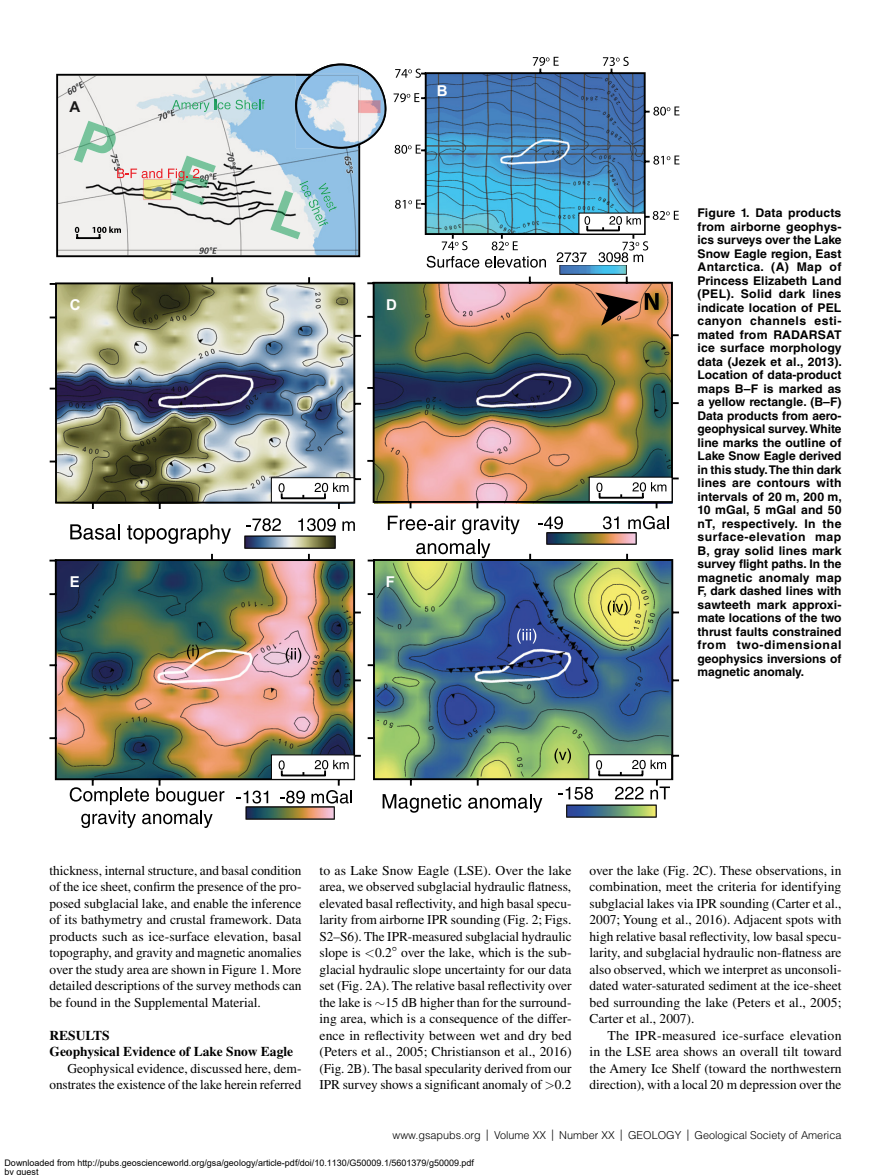
<style>
.page{position:relative;width:891px;height:1175px;background:#fff}
.page>*{position:absolute;margin:0;border:0;box-sizing:border-box;transform-origin:0 0}
.t1{font:700 15px "Arial";color:#fff}
.t2{font:700 15px "Arial";color:#181717}
.T{font:13.5px/16.5px "Times LT Std";color:#000;text-align:justify}
._2{font:700 13.5px "Times LT Std";color:#000}
._1{font:700 13.5px "Times LT Std";color:#000}
.FC{font:700 12px/13.5px "Helvetica LT Std";color:#000;text-align:justify}
.t3{font:300 10.8px "Helvetica LT Std";color:#000}
.t4{font:9px/9px "Arial";color:#000}
.s1{font-size:11.25px}
</style>
<div class="page">
<svg style="left:56px;top:74px;width:304px;height:183px;background:#cdd6db"></svg>
<svg style="left:70px;top:101px;width:10px;height:10px"></svg>
<img style="left:74px;top:121px;width:42px;height:42px">
<img style="left:172px;top:156px;width:44px;height:49px">
<img style="left:270px;top:190px;width:30px;height:49px">
<svg style="left:172px;top:100px;width:93px;height:12px"></svg>
<svg style="left:299px;top:180px;width:38px;height:46px;background:#9fcbd6"></svg>
<svg style="left:117px;top:169px;width:45px;height:9px"></svg>
<svg style="left:168px;top:169px;width:31px;height:12px"></svg>
<hr style="left:76px;top:237px;width:24px;height:2px;background:#000">
<svg style="left:75px;top:227px;width:4px;height:11px"></svg>
<svg style="left:92px;top:226px;width:29px;height:12px"></svg>
<img style="left:559px;top:268px;width:68px;height:6px">
<svg style="left:394px;top:57px;width:285px;height:211px"></svg>
<svg style="left:50px;top:277px;width:312px;height:232px;background:#969c92"></svg>
<div style="left:271px;top:477px;width:84px;height:25px;background:#fff;border:1px solid #000"></div>
<hr style="left:281px;top:497px;width:44px;height:2px;background:#000">
<svg style="left:279px;top:483px;width:6px;height:15px"></svg>
<svg style="left:315px;top:482px;width:34px;height:16px"></svg>
<img style="left:245px;top:535px;width:90px;height:13px">
<svg style="left:247px;top:518px;width:34px;height:13px"></svg>
<svg style="left:298px;top:518px;width:38px;height:13px"></svg>
<svg style="left:342px;top:521px;width:13px;height:10px"></svg>
<svg style="left:70px;top:524px;width:50px;height:15px"></svg>
<svg style="left:127px;top:524px;width:104px;height:20px"></svg>
<svg style="left:367px;top:276px;width:312px;height:233px;background:#988568"></svg>
<img style="left:546px;top:532px;width:91px;height:13px">
<svg style="left:538px;top:516px;width:25px;height:13px"></svg>
<svg style="left:603px;top:516px;width:16px;height:13px"></svg>
<svg style="left:628px;top:516px;width:41px;height:13px"></svg>
<svg style="left:388px;top:515px;width:132px;height:37px"></svg>
<div style="left:589px;top:476px;width:84px;height:26px;background:#fff;border:1px solid #000"></div>
<hr style="left:599px;top:497px;width:44px;height:1px;background:#000">
<svg style="left:596px;top:482px;width:6px;height:16px"></svg>
<svg style="left:632px;top:482px;width:34px;height:16px"></svg>
<svg style="left:595px;top:292px;width:44px;height:34px"></svg>
<svg style="left:645px;top:293px;width:14px;height:17px"></svg>
<svg style="left:50px;top:553px;width:311px;height:233px;background:#8b8471"></svg>
<div style="left:271px;top:754px;width:84px;height:26px;background:#fff;border:1px solid #000"></div>
<hr style="left:281px;top:774px;width:45px;height:2px;background:#000">
<svg style="left:279px;top:760px;width:6px;height:15px"></svg>
<svg style="left:315px;top:760px;width:34px;height:15px"></svg>
<img style="left:245px;top:806px;width:90px;height:13px">
<svg style="left:237px;top:790px;width:31px;height:13px"></svg>
<svg style="left:280px;top:790px;width:25px;height:13px"></svg>
<svg style="left:312px;top:790px;width:40px;height:13px"></svg>
<svg style="left:70px;top:787px;width:154px;height:41px"></svg>
<svg style="left:187px;top:644px;width:12px;height:15px"></svg>
<svg style="left:286px;top:648px;width:15px;height:14px"></svg>
<svg style="left:367px;top:552px;width:312px;height:234px;background:#6c8c87"></svg>
<svg style="left:383px;top:794px;width:78px;height:18px"></svg>
<svg style="left:468px;top:794px;width:74px;height:18px"></svg>
<div style="left:588px;top:754px;width:84px;height:25px;background:#fff;border:1px solid #000"></div>
<hr style="left:599px;top:774px;width:44px;height:2px;background:#000">
<svg style="left:596px;top:760px;width:6px;height:15px"></svg>
<svg style="left:632px;top:759px;width:34px;height:16px"></svg>
<img style="left:567px;top:804px;width:89px;height:13px">
<svg style="left:559px;top:786px;width:34px;height:13px"></svg>
<svg style="left:615px;top:786px;width:29px;height:13px"></svg>
<svg style="left:650px;top:786px;width:20px;height:13px"></svg>
<svg style="left:517px;top:628px;width:19px;height:15px"></svg>
<svg style="left:608px;top:600px;width:20px;height:15px"></svg>
<svg style="left:555px;top:748px;width:16px;height:15px"></svg>
<svg style="left:293px;top:63px;width:94px;height:87px"></svg>
<p class="t2" style="left:70px;top:96px;width:12px">A</p>
<p class="t1" style="left:437px;top:80px;width:12px">B</p>
<p class="t1" style="left:70px;top:294px;width:12px">C</p>
<p class="t1" style="left:386px;top:294px;width:12px">D</p>
<p class="t1" style="left:70px;top:571px;width:12px">E</p>
<p class="t1" style="left:386px;top:571px;width:11px">F</p>
<p class="FC" style="left:698px;top:206px;width:146px">Figure 1. Data products from airborne geophys&shy;ics surveys over the Lake Snow Eagle region, East Antarctica. (A) Map of Princess Elizabeth Land (PEL). Solid dark lines indicate location of PEL canyon channels esti&shy;mated from RADARSAT ice surface morphology data (Jezek et al., 2013).<br>Location of data-product maps B–F is marked as a yellow rectangle. (B–F)<br>Data products from aero&shy;geophysical survey. White line marks the outline of Lake Snow Eagle derived in this study. The thin dark lines are contours with intervals of 20 m, 200 m, 10 mGal, 5 mGal and 50 nT, respectively. In the surface-elevation map B, gray solid lines mark survey flight paths. In the magnetic anomaly map F, dark dashed lines with sawteeth mark approxi&shy;mate locations of the two thrust faults constrained from two-dimensional geophysics inversions of magnetic anomaly.</p>
<p class="T" style="left:50px;top:862px;width:254px">thickness, internal structure, and basal condition of the ice sheet, confirm the presence of the pro&shy;posed subglacial lake, and enable the inference of its bathymetry and crustal framework. Data products such as ice-surface elevation, basal topography, and gravity and magnetic anomalies over the study area are shown in Figure 1. More detailed descriptions of the survey methods can be found in the Supplemental Material.</p>
<p class="_1" style="left:50px;top:1027px;width:62px">RESULTS</p>
<p class="_2" style="left:50px;top:1043px;width:245px">Geophysical Evidence of Lake Snow Eagle</p>
<p class="T" style="left:50px;top:1060px;width:253px;text-align:right">Geophysical evidence, discussed here, dem&shy;onstrates the existence of the lake herein referred</p>
<p class="T" style="left:320px;top:862px;width:254px">to as Lake Snow Eagle (LSE). Over the lake area, we observed subglacial hydraulic flatness, elevated basal reflectivity, and high basal specu&shy;larity from airborne IPR sounding (Fig. 2; Figs.<br>S2–S6). The IPR-measured subglacial hydraulic slope is 0.2 over the lake, which is the sub&shy;glacial hydraulic slope uncertainty for our data set (Fig. 2A). The relative basal reflectivity over the lake is ∼15 dB higher than for the surround&shy;ing area, which is a consequence of the differ&shy;ence in reflectivity between wet and dry bed (Peters et al., 2005; Christianson et al., 2016) (Fig. 2B). The basal specularity derived from our IPR survey shows a significant anomaly of 0.2</p>
<p class="T" style="left:590px;top:862px;width:254px">over the lake (Fig. 2C). These observations, in combination, meet the criteria for identifying subglacial lakes via IPR sounding (Carter et al., 2007; Young et al., 2016). Adjacent spots with high relative basal reflectivity, low basal specu&shy;larity, and subglacial hydraulic non-flatness are also observed, which we interpret as unconsoli&shy;dated water-saturated sediment at the ice-sheet bed surrounding the lake (Peters et al., 2005; Carter et al., 2007).</p>
<p class="T" style="left:590px;top:1027px;width:254px;text-indent:18px">The IPR-measured ice-surface elevation in the LSE area shows an overall tilt toward the Amery Ice Shelf (toward the northwestern direction), with a local 20 m depression over the</p>
<p class="t3" style="left:393px;top:1128px;width:450px">www.gsapubs.org <span class="s1">|</span> Volume XX <span class="s1">|</span> Number XX <span class="s1">|</span> GEOLOGY <span class="s1">|</span> Geological Society of America</p>
<p class="t4" style="left:4px;top:1159px;width:471px">Downloaded from http://pubs.geoscienceworld.org/gsa/geology/article-pdf/doi/10.1130/G50009.1/5601379/g50009.pdf by guest</p>
</div>
